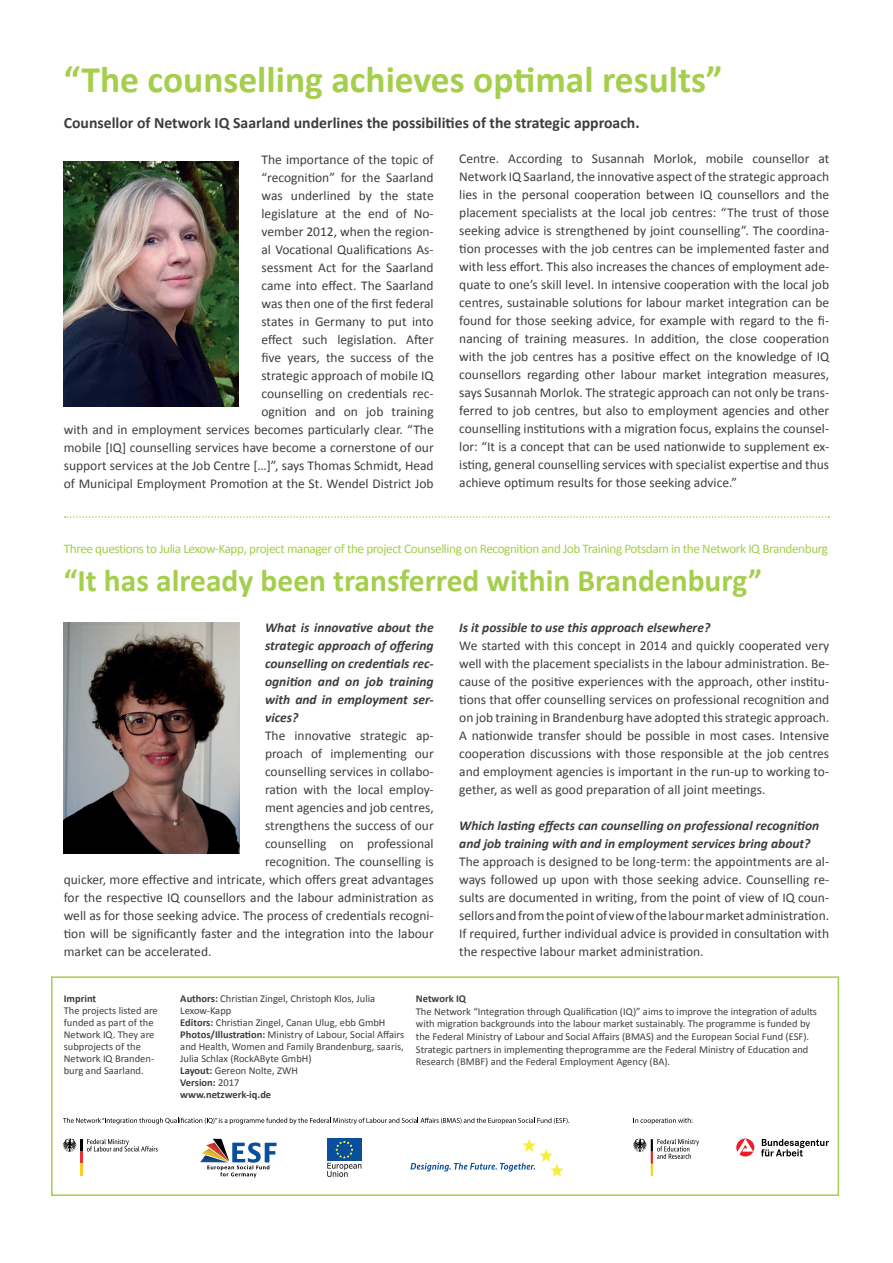
<style>
.page{position:relative;width:893px;height:1263px;background:#fff}
.page>*{position:absolute;margin:0;border:0;box-sizing:border-box;transform-origin:0 0}
.t1{font:700 37.5px "Calibri";color:#a4ce4c}
.t2{font:700 31.5px "Calibri";color:#a4ce4c}
.t3{font:700 15.75px "Calibri";color:#3e3e3f}
.t4{font:13.5px/18px "Calibri";color:#3e3e3f;text-align:justify}
.t5{font:italic 700 13.5px/18px "Calibri";color:#3e3e3f;text-align:justify}
.t6{font:13.2px "Calibri";letter-spacing:-.03em;color:#a4ce4c}
.t7{font:10.5px/12px "Calibri";color:#3e3e3f}
.t8{font:700 10.5px "Calibri";color:#3e3e3f}
.s1{font-weight:700}
</style>
<div class="page">
<div style="left:51px;top:976px;width:788px;height:220px;border:2px solid #a4ce4c"></div>
<svg style="left:65px;top:516px;width:764px;height:2px"></svg>
<img style="left:64px;top:622px;width:176px;height:231px">
<img style="left:64px;top:162px;width:175px;height:244px">
<svg style="left:761px;top:1139px;width:68px;height:17px"></svg>
<svg style="left:736px;top:1138px;width:18px;height:18px"></svg>
<svg style="left:63px;top:1118px;width:506px;height:6px"></svg>
<svg style="left:633px;top:1118px;width:59px;height:6px"></svg>
<svg style="left:200px;top:1139px;width:77px;height:38px"></svg>
<div style="left:327px;top:1138px;width:34px;height:23px;background:#0a4f9d"></div>
<svg style="left:327px;top:1141px;width:34px;height:36px"></svg>
<svg style="left:410px;top:1138px;width:154px;height:39px"></svg>
<svg style="left:63px;top:1138px;width:95px;height:38px"></svg>
<svg style="left:633px;top:1138px;width:66px;height:38px"></svg>
<h1 class="t1" style="left:64px;top:55px;width:660px">“The counselling achieves optimal results”</h1>
<p class="t3" style="left:64px;top:112px;width:577px">Counsellor of Network IQ Saarland underlines the possibilities of the strategic approach.</p>
<p class="t4" style="left:64px;top:150px;width:371px;text-align:right">The importance of the topic of<br>“recognition” for the Saarland<br>was underlined by the state<br>legislature at the end of No-<br>vember 2012, when the region-<br>al Vocational Qualifications As-<br>sessment Act for the Saarland<br>came into effect. The Saarland<br>was then one of the first federal<br>states in Germany to put into<br>effect such legislation. After<br>five years, the success of the<br>strategic approach of mobile IQ<br>counselling on credentials rec-<br>ognition and on job training<br>with and in employment services becomes particularly clear. “The mobile [IQ] counselling services have become a cornerstone of our support services at the Job Centre […]”, says Thomas Schmidt, Head of Municipal Employment Promotion at the St. Wendel District Job</p>
<p class="t4" style="left:459px;top:150px;width:371px">Centre. According to Susannah Morlok, mobile counsellor at Network IQ Saarland, the innovative aspect of the strategic approach lies in the personal cooperation between IQ counsellors and the placement specialists at the local job centres: “The trust of those seeking advice is strengthened by joint counselling”. The coordina&shy;tion processes with the job centres can be implemented faster and with less effort. This also increases the chances of employment ade&shy;quate to one’s skill level. In intensive cooperation with the local job centres, sustainable solutions for labour market integration can be found for those seeking advice, for example with regard to the fi&shy;nancing of training measures. In addition, the close cooperation with the job centres has a positive effect on the knowledge of IQ counsellors regarding other labour market integration measures, says Susannah Morlok. The strategic approach can not only be trans&shy;ferred to job centres, but also to employment agencies and other counselling institutions with a migration focus, explains the counsel&shy;lor: “It is a concept that can be used nationwide to supplement ex&shy;isting, general counselling services with specialist expertise and thus achieve optimum results for those seeking advice.”</p>
<p class="t6" style="left:64px;top:540px;width:766px">Three questions to Julia Lexow-Kapp, project manager of the project Counselling on Recognition and Job Training Potsdam in the Network IQ Brandenburg</p>
<h2 class="t2" style="left:64px;top:560px;width:700px">“It has already been transferred within Brandenburg”</h2>
<p class="t5" style="left:265px;top:618px;width:170px">What is innovative about the strategic approach of offering counselling on credentials rec&shy;ognition and on job training with and in employment ser&shy;vices?</p>
<p class="t4" style="left:265px;top:726px;width:170px">The innovative strategic ap-</p>
<p class="t4" style="left:265px;top:744px;width:170px">proach of implementing our</p>
<p class="t4" style="left:265px;top:762px;width:170px">counselling services in collabo-</p>
<p class="t4" style="left:265px;top:780px;width:170px">ration with the local employ-</p>
<p class="t4" style="left:265px;top:798px;width:170px">ment agencies and job centres,</p>
<p class="t4" style="left:265px;top:816px;width:170px">strengthens the success of our</p>
<p class="t4" style="left:265px;top:834px;width:170px">counselling on professional</p>
<p class="t4" style="left:265px;top:852px;width:170px">recognition. The counselling is</p>
<p class="t4" style="left:64px;top:870px;width:371px">quicker, more effective and intricate, which offers great advantages</p>
<p class="t4" style="left:64px;top:888px;width:371px">for the respective IQ counsellors and the labour administration as</p>
<p class="t4" style="left:64px;top:906px;width:371px">well as for those seeking advice. The process of credentials recogni-</p>
<p class="t4" style="left:64px;top:924px;width:371px">tion will be significantly faster and the integration into the labour</p>
<p class="t4" style="left:64px;top:942px;width:149px">market can be accelerated.</p>
<p class="t5" style="left:459px;top:618px;width:252px">Is it possible to use this approach elsewhere?</p>
<p class="t4" style="left:459px;top:636px;width:371px">We started with this concept in 2014 and quickly cooperated very well with the placement specialists in the labour administration. Be&shy;cause of the positive experiences with the approach, other institu&shy;tions that offer counselling services on professional recognition and on job training in Brandenburg have adopted this strategic approach.<br>A nationwide transfer should be possible in most cases. Intensive cooperation discussions with those responsible at the job centres and employment agencies is important in the run-up to working to&shy;gether, as well as good preparation of all joint meetings.</p>
<p class="t5" style="left:459px;top:816px;width:362px">Which lasting effects can counselling on professional recognition and job training with and in employment services bring about?</p>
<p class="t4" style="left:459px;top:852px;width:371px">The approach is designed to be long-term: the appointments are al&shy;ways followed up upon with those seeking advice. Counselling re&shy;sults are documented in writing, from the point of view of IQ coun&shy;sellors and from the point of view of the labour market administration.<br>If required, further individual advice is provided in consultation with the respective labour market administration.</p>
<p class="t8" style="left:64px;top:992px;width:34px">Imprint</p>
<p class="t7" style="left:64px;top:1005px;width:96px">The projects listed are funded as part of the<br>Network IQ. They are subprojects of the<br>Network IQ Branden&shy;burg and Saarland.</p>
<p class="t7" style="left:180px;top:993px;width:225px"><span class="s1">Authors:</span> Christian Zingel, Christoph Klos, Julia Lexow-Kapp<br><span class="s1">Editors:</span> Christian Zingel, Canan Ulug, ebb GmbH <span class="s1">Photos/Illustration:</span> Ministry of Labour, Social Affairs and Health, Women and Family Brandenburg, saaris, Julia Schlax (RockAByte GmbH)<br><span class="s1">Layout:</span> Gereon Nolte, ZWH<br><span class="s1">Version:</span> 2017<br><span class="s1">www.netzwerk-iq.de</span></p>
<p class="t8" style="left:416px;top:992px;width:52px">Network IQ</p>
<p class="t7" style="left:416px;top:1005px;width:403px;line-height:12.6px">The Network “Integration through Qualification (IQ)” aims to improve the integration of adults with migration backgrounds into the labour market sustainably. The programme is funded by the Federal Ministry of Labour and Social Affairs (BMAS) and the European Social Fund (ESF).<br>Strategic partners in implementing theprogramme are the Federal Ministry of Education and Research (BMBF) and the Federal Employment Agency (BA).</p>
</div>
